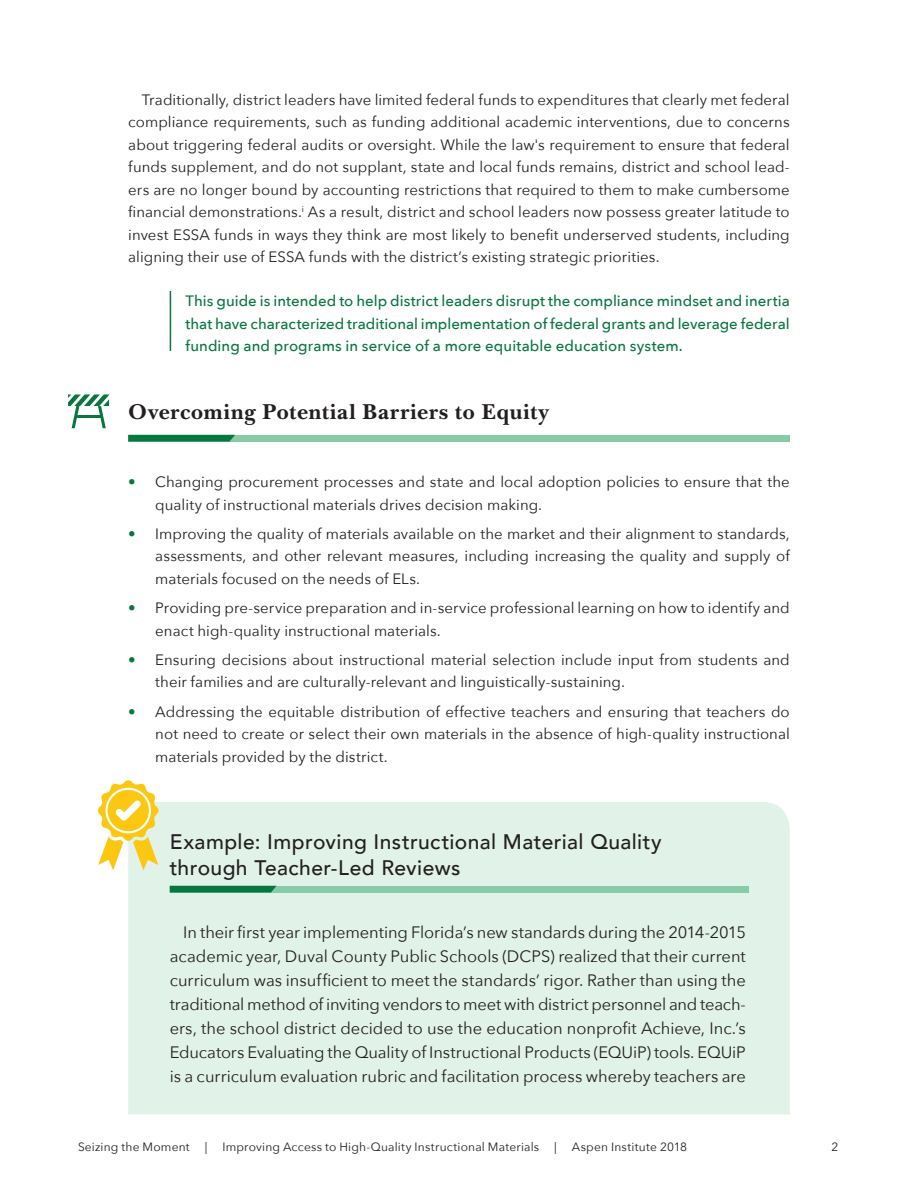
<style>
.page{position:relative;width:918px;height:1188px;background:#fff}
.page>*{position:absolute;margin:0;border:0;box-sizing:border-box;transform-origin:0 0}
.Headline_New{font:700 22.5px "New Baskerville Std";letter-spacing:.03em;color:#231f20}
.Example_Headline{font:500 21px/25.5px "Avenir";letter-spacing:.02em;color:#231f20}
.Example_body_copy{font:16.5px/24px "Avenir Next";color:#231f20;text-align:justify}
.Body_Copy{font:15px/22.5px "Avenir Next";letter-spacing:.005em;color:#231f20}
.Call_Out{font:500 15px/22.5px "Avenir Next";letter-spacing:.005em;color:#08763f;text-align:justify}
.t1{font:12px "Avenir Next";letter-spacing:.015em;color:#231f20}
.s1{font-weight:500;font-style:italic;color:#08763f}
</style>
<div class="page">
<div style="left:128px;top:435px;width:662px;height:7px;background:#87cca7"></div>
<svg style="left:128px;top:435px;width:107px;height:7px"></svg>
<svg style="left:68px;top:394px;width:41px;height:34px"></svg>
<hr style="left:75px;top:415px;width:27px;height:3px;background:#08763f">
<hr style="left:170px;top:291px;width:1px;height:60px;background:#08763f">
<div style="left:128px;top:802px;width:662px;height:312px;background:#e1f2e9"></div>
<div style="left:170px;top:886px;width:578px;height:6px;background:#87cca7"></div>
<svg style="left:170px;top:886px;width:106px;height:6px"></svg>
<svg style="left:98px;top:780px;width:61px;height:90px"></svg>
<p class="Body_Copy" style="left:128px;top:88px;width:663px;text-align:justify;text-indent:14px">Traditionally, district leaders have limited federal funds to expenditures that clearly met federal compliance requirements, such as funding additional academic interventions, due to concerns about triggering federal audits or oversight. While the law's requirement to ensure that federal funds supplement, and do not supplant, state and local funds remains, district and school lead&shy;ers are no longer bound by accounting restrictions that required to them to make cumbersome financial demonstrations.<sup>i</sup> As a result, district and school leaders now possess greater latitude to invest ESSA funds in ways they think are most likely to benefit underserved students, including aligning their use of ESSA funds with the district’s existing strategic priorities.</p>
<p class="Call_Out" style="left:185px;top:289px;width:606px">This guide is intended to help district leaders disrupt the compliance mindset and inertia that have characterized traditional implementation of federal grants and leverage federal funding and programs in service of a more equitable education system.</p>
<p class="Headline_New" style="left:128px;top:399px;width:422px">Overcoming Potential Barriers to Equity</p>
<p class="Body_Copy" style="left:155px;top:470px;width:636px;text-indent:-27px"><span class="s1">•</span> Changing procurement processes and state and local adoption policies to ensure that the quality of instructional materials drives decision making.</p>
<p class="Body_Copy" style="left:155px;top:522px;width:636px;text-align:justify;text-indent:-27px"><span class="s1">•</span> Improving the quality of materials available on the market and their alignment to standards, assessments, and other relevant measures, including increasing the quality and supply of materials focused on the needs of ELs.</p>
<p class="Body_Copy" style="left:155px;top:596px;width:636px;text-indent:-27px"><span class="s1">•</span> Providing pre-service preparation and in-service professional learning on how to identify and enact high-quality instructional materials.</p>
<p class="Body_Copy" style="left:155px;top:648px;width:636px;text-indent:-27px"><span class="s1">•</span> Ensuring decisions about instructional material selection include input from students and their families and are culturally-relevant and linguistically-sustaining.</p>
<p class="Body_Copy" style="left:155px;top:700px;width:636px;text-align:justify;text-indent:-27px"><span class="s1">•</span> Addressing the equitable distribution of effective teachers and ensuring that teachers do not need to create or select their own materials in the absence of high-quality instructional materials provided by the district.</p>
<p class="Example_Headline" style="left:170px;top:828px;width:494px">Example: Improving Instructional Material Quality through Teacher-Led Reviews</p>
<p class="Example_body_copy" style="left:170px;top:919px;width:578px;text-indent:14px">In their first year implementing Florida’s new standards during the 2014-2015 academic year, Duval County Public Schools (DCPS) realized that their current curriculum was insufficient to meet the standards’ rigor. Rather than using the traditional method of inviting vendors to meet with district personnel and teach&shy;ers, the school district decided to use the education nonprofit Achieve, Inc.’s Educators Evaluating the Quality of Instructional Products (EQUiP) tools. EQUiP is a curriculum evaluation rubric and facilitation process whereby teachers are</p>
<p class="t1" style="left:78px;top:1136px;width:113px">Seizing the Moment</p>
<p class="t1" style="left:205px;top:1136px;width:4px">|</p>
<p class="t1" style="left:222px;top:1136px;width:318px">Improving Access to High-Quality Instructional Materials</p>
<p class="t1" style="left:554px;top:1136px;width:4px">|</p>
<p class="t1" style="left:572px;top:1136px;width:117px">Aspen Institute 2018</p>
<p class="t1" style="left:832px;top:1136px;width:8px">2</p>
</div>
